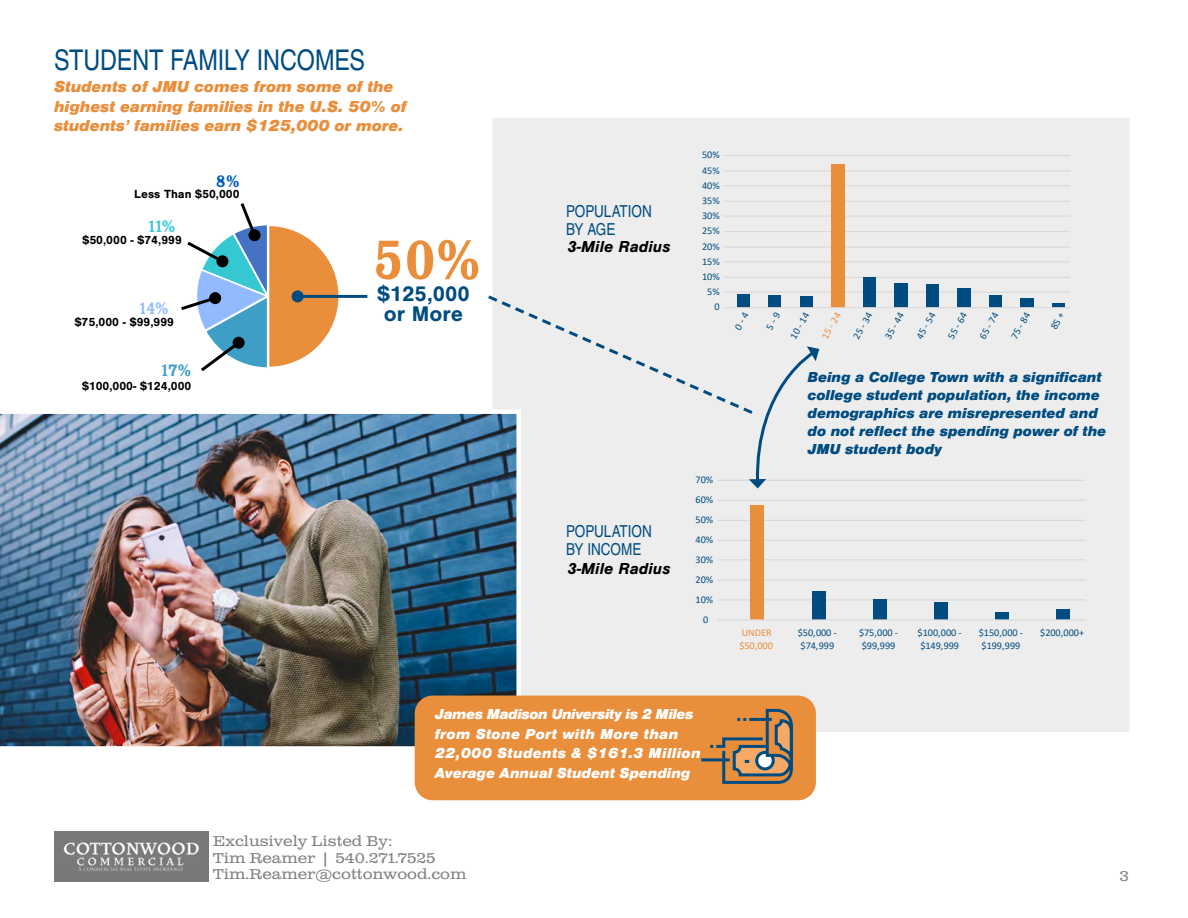
<style>
.page{position:relative;width:1188px;height:918px;background:#fff}
.page>*{position:absolute;margin:0;border:0;box-sizing:border-box;transform-origin:0 0}
.t1{font:61.2px "Rosewood Std Fill";color:#e98e3b}
.t2{font:28.5px "Nimbus San Con L";color:#004c81}
.t3{font:700 22.05px/20.7px "Nimbus San";color:#004c81}
.t4{font:18.3px "Rosewood Std Fill";color:#35c8d3}
.t5{font:18.3px "Rosewood Std Fill";color:#92bbff}
.t6{font:18.3px "Rosewood Std Fill";color:#3f9ec5}
.t7{font:18.3px "Rosewood Std Fill";color:#005cb9}
.t8{font:italic 900 16.5px/19.5px "Nimbus San";color:#e98e3b}
.t9{font:16.5px/18px "Nimbus San Con L";color:#004c81}
.t10{font:italic 700 16.5px "Nimbus San";color:#000}
.t11{font:italic 900 15px/18px "Nimbus San";color:#004c81}
.t12{font:italic 900 15px/19.5px "Nimbus San";color:#fff}
.t13{font:14.25px/16.5px "Clarendon Wide";color:#808285}
.t14{font:700 12.15px "Nimbus San";color:#000}
.t15{font:10.35px/12.6px "Calibri";letter-spacing:-.005em;color:#004c81}
.t16{font:10.35px/12.6px "Calibri";color:#e98e3b}
</style>
<div class="page">
<div style="left:493px;top:118px;width:636px;height:614px;background:#ededed"></div>
<img style="left:54px;top:832px;width:155px;height:50px">
<hr style="left:298px;top:295px;width:69px;height:3px;background:#004c81">
<svg style="left:181px;top:203px;width:160px;height:169px"></svg>
<div style="left:233px;top:337px;width:12px;height:12px;background:#000;border-radius:50%"></div>
<img style="left:0;top:413px;width:521px;height:338px">
<hr style="left:723px;top:155px;width:347px;height:1px;background:#d9d9d9">
<hr style="left:723px;top:170px;width:347px;height:1px;background:#d9d9d9">
<hr style="left:723px;top:185px;width:347px;height:1px;background:#d9d9d9">
<hr style="left:723px;top:201px;width:347px;height:1px;background:#d9d9d9">
<hr style="left:723px;top:216px;width:347px;height:1px;background:#d9d9d9">
<hr style="left:723px;top:231px;width:347px;height:1px;background:#d9d9d9">
<hr style="left:723px;top:246px;width:347px;height:2px;background:#d9d9d9">
<hr style="left:723px;top:261px;width:347px;height:1px;background:#d9d9d9">
<hr style="left:723px;top:277px;width:347px;height:1px;background:#d9d9d9">
<hr style="left:723px;top:292px;width:347px;height:1px;background:#d9d9d9">
<div style="left:831px;top:164px;width:13px;height:144px;background:#e98e3b"></div>
<div style="left:863px;top:277px;width:13px;height:31px;background:#004c81"></div>
<div style="left:894px;top:284px;width:14px;height:24px;background:#004c81"></div>
<div style="left:926px;top:284px;width:13px;height:24px;background:#004c81"></div>
<div style="left:957px;top:288px;width:14px;height:20px;background:#004c81"></div>
<div style="left:990px;top:295px;width:12px;height:13px;background:#004c81"></div>
<div style="left:1021px;top:298px;width:13px;height:10px;background:#004c81"></div>
<div style="left:1053px;top:303px;width:12px;height:5px;background:#004c81"></div>
<hr style="left:723px;top:307px;width:347px;height:1px;background:#d9d9d9">
<hr style="left:718px;top:480px;width:367px;height:1px;background:#d9d9d9">
<hr style="left:718px;top:500px;width:367px;height:1px;background:#d9d9d9">
<hr style="left:718px;top:520px;width:367px;height:1px;background:#d9d9d9">
<hr style="left:718px;top:540px;width:367px;height:1px;background:#d9d9d9">
<hr style="left:718px;top:559px;width:367px;height:1px;background:#d9d9d9">
<hr style="left:718px;top:579px;width:367px;height:1px;background:#d9d9d9">
<hr style="left:718px;top:599px;width:367px;height:1px;background:#d9d9d9">
<div style="left:750px;top:505px;width:14px;height:115px;background:#e98e3b"></div>
<div style="left:812px;top:591px;width:14px;height:29px;background:#004c81"></div>
<div style="left:873px;top:600px;width:13px;height:20px;background:#004c81"></div>
<div style="left:934px;top:602px;width:14px;height:18px;background:#004c81"></div>
<div style="left:995px;top:612px;width:14px;height:8px;background:#004c81"></div>
<div style="left:1056px;top:609px;width:14px;height:11px;background:#004c81"></div>
<hr style="left:718px;top:619px;width:367px;height:1px;background:#d9d9d9">
<div style="left:415px;top:696px;width:401px;height:104px;background:#e98e3b;border-radius:18px"></div>
<hr style="left:701px;top:758px;width:29px;height:3px;background:#004c81">
<svg style="left:710px;top:708px;width:83px;height:76px"></svg>
<svg style="left:485px;top:293px;width:334px;height:196px;background:#e1e4e7"></svg>
<svg style="left:1051px;top:313px;width:13px;height:17px"></svg>
<h2 class="t2" style="left:54px;top:39px;width:313px">STUDENT FAMILY INCOMES</h2>
<h3 class="t8" style="left:54px;top:77px;width:354px">Students of JMU comes from some of the highest earning families in the U.S. 50% of students’ families earn $125,000 or more.</h3>
<h3 class="t7" style="left:216px;top:172px;width:25px">8%</h3>
<p class="t14" style="left:134px;top:187px;width:107px">Less Than $50,000</p>
<p class="t14" style="left:83px;top:233px;width:101px">$50,000 - $74,999</p>
<h3 class="t4" style="left:148px;top:216px;width:29px">11%</h3>
<h3 class="t5" style="left:139px;top:299px;width:31px">14%</h3>
<p class="t14" style="left:75px;top:315px;width:101px">$75,000 - $99,999</p>
<h3 class="t6" style="left:161px;top:360px;width:32px">17%</h3>
<p class="t14" style="left:82px;top:379px;width:111px">$100,000- $124,000</p>
<h1 class="t1" style="left:372px;top:227px;width:111px">50%</h1>
<h3 class="t3" style="left:377px;top:283px;width:94px">$125,000 or More</h3>
<h3 class="t9" style="left:566px;top:202px;width:87px">POPULATION<br>BY AGE</h3>
<h3 class="t10" style="left:568px;top:236px;width:104px">3-Mile Radius</h3>
<h3 class="t9" style="left:566px;top:521px;width:87px">POPULATION<br>BY INCOME</h3>
<h3 class="t10" style="left:568px;top:559px;width:104px">3-Mile Radius</h3>
<p class="t15" style="left:702px;top:148px;width:19px">50%</p>
<p class="t15" style="left:702px;top:164px;width:19px">45%</p>
<p class="t15" style="left:702px;top:179px;width:19px">40%</p>
<p class="t15" style="left:702px;top:194px;width:19px">35%</p>
<p class="t15" style="left:702px;top:209px;width:19px">30%</p>
<p class="t15" style="left:702px;top:224px;width:19px">25%</p>
<p class="t15" style="left:702px;top:240px;width:19px">20%</p>
<p class="t15" style="left:702px;top:255px;width:19px">15%</p>
<p class="t15" style="left:702px;top:270px;width:19px">10%</p>
<p class="t15" style="left:707px;top:285px;width:14px">5%</p>
<p class="t15" style="left:715px;top:300px;width:7px">0</p>
<p class="t15" style="left:696px;top:473px;width:19px">70%</p>
<p class="t15" style="left:696px;top:493px;width:19px">60%</p>
<p class="t15" style="left:696px;top:513px;width:19px">50%</p>
<p class="t15" style="left:696px;top:533px;width:19px">40%</p>
<p class="t15" style="left:696px;top:553px;width:19px">30%</p>
<p class="t15" style="left:696px;top:573px;width:19px">20%</p>
<p class="t15" style="left:696px;top:593px;width:19px">10%</p>
<p class="t15" style="left:703px;top:613px;width:7px">0</p>
<p class="t15" style="left:787px;top:335px;width:30px;rotate:-60deg">10 - 14</p>
<p class="t16" style="left:818px;top:335px;width:30px;rotate:-60deg">15 - 24</p>
<p class="t15" style="left:850px;top:335px;width:30px;rotate:-60deg">25 - 34</p>
<p class="t15" style="left:881px;top:335px;width:30px;rotate:-60deg">35 - 44</p>
<p class="t15" style="left:913px;top:335px;width:30px;rotate:-60deg">45 - 54</p>
<p class="t15" style="left:945px;top:335px;width:30px;rotate:-60deg">55 - 64</p>
<p class="t15" style="left:976px;top:335px;width:30px;rotate:-60deg">65 - 74</p>
<p class="t15" style="left:1008px;top:335px;width:30px;rotate:-60deg">75 - 84</p>
<h3 class="t11" style="left:808px;top:368px;width:300px">Being a College Town with a significant college student population, the income demographics are misrepresented and do not reflect the spending power of the JMU student body</h3>
<p class="t16" style="left:739px;top:626px;width:35px">UNDER $50,000</p>
<p class="t15" style="left:798px;top:626px;width:41px">$50,000 - $74,999</p>
<p class="t15" style="left:859px;top:626px;width:41px">$75,000 - $99,999</p>
<p class="t15" style="left:918px;top:626px;width:46px">$100,000 - $149,999</p>
<p class="t15" style="left:979px;top:626px;width:46px">$150,000 - $199,999</p>
<p class="t15" style="left:1040px;top:626px;width:45px">$200,000+</p>
<h3 class="t12" style="left:435px;top:705px;width:267px">James Madison University is 2 Miles from Stone Port with More than<br>22,000 Students &amp; $161.3 Million<br>Average Annual Student Spending</h3>
<h3 class="t13" style="left:213px;top:833px;width:255px">Exclusively Listed By:<br>Tim Reamer | 540.271.7525<br>Tim.Reamer@cottonwood.com</h3>
<h3 class="t13" style="left:1120px;top:868px;width:11px">3</h3>
</div>
